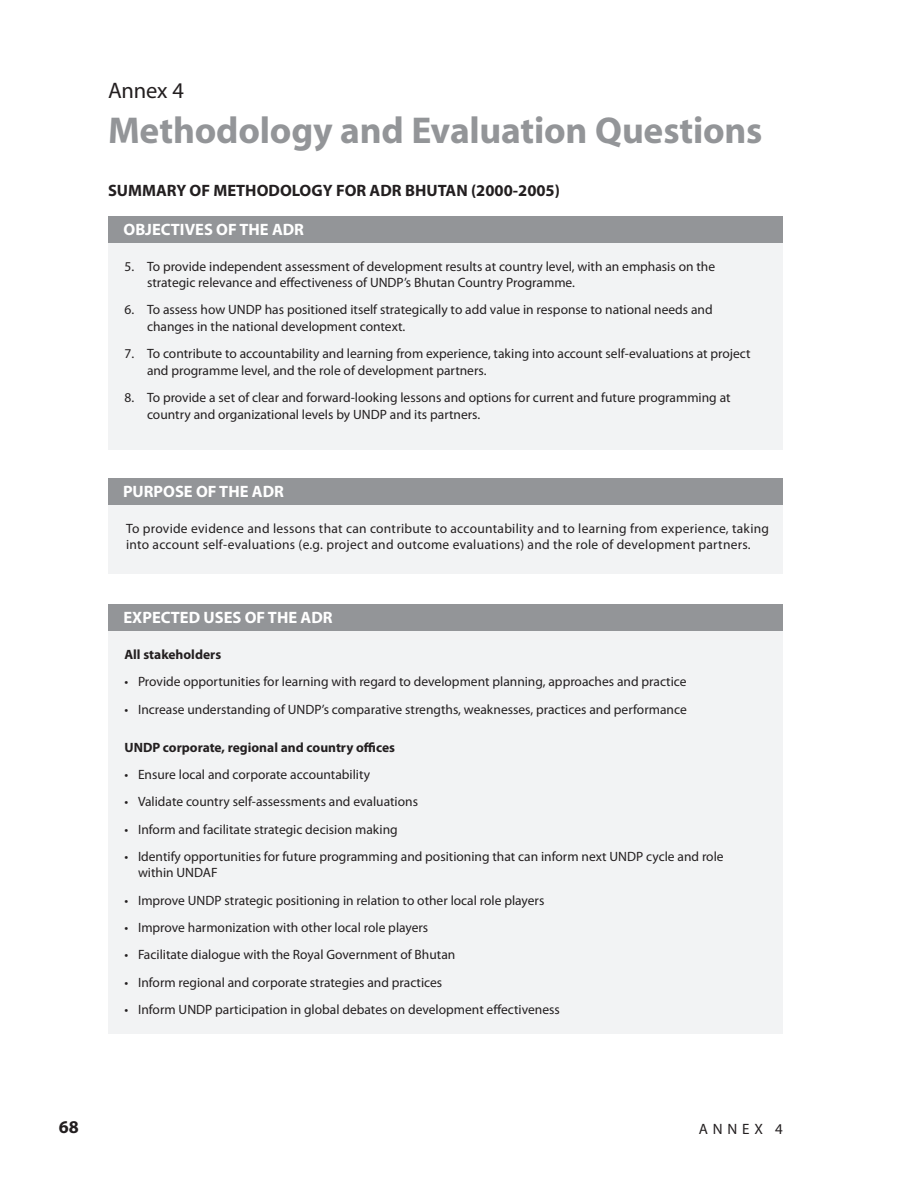
<style>
.page{position:relative;width:918px;height:1188px;background:#fff}
.page>*{position:absolute;margin:0;border:0;box-sizing:border-box;transform-origin:0 0}
.t1{font:700 37.5px "Myriad";letter-spacing:-.005em;color:#939598}
.t2{font:22.5px "Myriad";letter-spacing:-.01em;color:#231f20}
.t3{font:700 18px "Myriad";color:#231f20}
.t4{font:700 16.5px "Myriad Pro";color:#fff}
.t5{font:700 16.5px "Myriad";color:#231f20}
.t6{font:15px "Myriad Pro";letter-spacing:.32em;color:#231f20}
.t7{font:13.5px/16.5px "Myriad Pro";color:#231f20}
.t8{font:13.5px/16.5px "Myriad Pro";letter-spacing:.02em;color:#231f20}
.t9{font:700 13.5px "Myriad Pro";color:#231f20}
</style>
<div class="page">
<div style="left:108px;top:216px;width:675px;height:233px;background:#f2f3f4"></div>
<div style="left:108px;top:478px;width:675px;height:96px;background:#f2f3f4"></div>
<div style="left:108px;top:604px;width:675px;height:430px;background:#f2f3f4"></div>
<div style="left:108px;top:216px;width:675px;height:27px;background:#939598"></div>
<div style="left:108px;top:478px;width:675px;height:27px;background:#939598"></div>
<div style="left:108px;top:604px;width:675px;height:27px;background:#939598"></div>
<h2 class="t2" style="left:108px;top:79px;width:77px">Annex 4</h2>
<h1 class="t1" style="left:108px;top:112px;width:656px">Methodology and Evaluation Questions</h1>
<p class="t5" style="left:108px;top:182px;width:22px">Summary</p>
<p class="t5" style="left:190px;top:182px;width:36px">of met</p>
<p class="t5" style="left:245px;top:182px;width:24px">hodolo</p>
<p class="t5" style="left:311px;top:182px;width:36px">gy for</p>
<p class="t5" style="left:370px;top:182px;width:68px">ADR Bhutan</p>
<p class="t5" style="left:471px;top:182px;width:90px">(2000-2005)</p>
<p class="t4" style="left:124px;top:219px;width:182px">OBJECTIVES OF THE ADR</p>
<p class="t7" style="left:147px;top:258px;width:570px;text-indent:-22px">5. To provide independent assessment of development results at country level, with an emphasis on the strategic relevance and effectiveness of UNDP’s Bhutan Country Programme.</p>
<p class="t7" style="left:147px;top:301px;width:567px;text-indent:-23px">6. To assess how UNDP has positioned itself strategically to add value in response to national needs and changes in the national development context.</p>
<p class="t7" style="left:147px;top:345px;width:605px;text-indent:-23px">7. To contribute to accountability and learning from experience, taking into account self-evaluations at project and programme level, and the role of development partners.</p>
<p class="t7" style="left:147px;top:389px;width:585px;text-indent:-23px">8. To provide a set of clear and forward-looking lessons and options for current and future programming at country and organizational levels by UNDP and its partners.</p>
<p class="t4" style="left:123px;top:481px;width:162px">PURPOSE OF THE ADR</p>
<p class="t8" style="left:126px;top:520px;width:645px">To provide evidence and lessons that can contribute to accountability and to learning from experience, taking into account self-evaluations (e.g. project and outcome evaluations) and the role of development partners.</p>
<p class="t4" style="left:124px;top:607px;width:211px">EXPECTED USES OF THE ADR</p>
<p class="t9" style="left:124px;top:646px;width:98px">All stakeholders</p>
<p class="t7" style="left:124px;top:673px;width:564px">• Provide opportunities for learning with regard to development planning, approaches and practice</p>
<p class="t7" style="left:124px;top:701px;width:564px">• Increase understanding of UNDP’s comparative strengths, weaknesses, practices and performance</p>
<p class="t9" style="left:124px;top:738px;width:272px">UNDP corporate, regional and country offices</p>
<p class="t7" style="left:124px;top:766px;width:247px">• Ensure local and corporate accountability</p>
<p class="t7" style="left:124px;top:793px;width:295px">• Validate country self-assessments and evaluations</p>
<p class="t7" style="left:124px;top:821px;width:275px">• Inform and facilitate strategic decision making</p>
<p class="t7" style="left:138px;top:848px;width:587px;text-indent:-14px">• Identify opportunities for future programming and positioning that can inform next UNDP cycle and role within UNDAF</p>
<p class="t7" style="left:124px;top:892px;width:421px">• Improve UNDP strategic positioning in relation to other local role players</p>
<p class="t7" style="left:124px;top:919px;width:305px">• Improve harmonization with other local role players</p>
<p class="t7" style="left:124px;top:946px;width:332px">• Facilitate dialogue with the Royal Government of Bhutan</p>
<p class="t7" style="left:124px;top:974px;width:319px">• Inform regional and corporate strategies and practices</p>
<p class="t7" style="left:124px;top:1001px;width:437px">• Inform UNDP participation in global debates on development effectiveness</p>
<h3 class="t3" style="left:59px;top:1117px;width:11px">68</h3>
<p class="t6" style="left:699px;top:1120px;width:86px">ANNEX 4</p>
</div>
